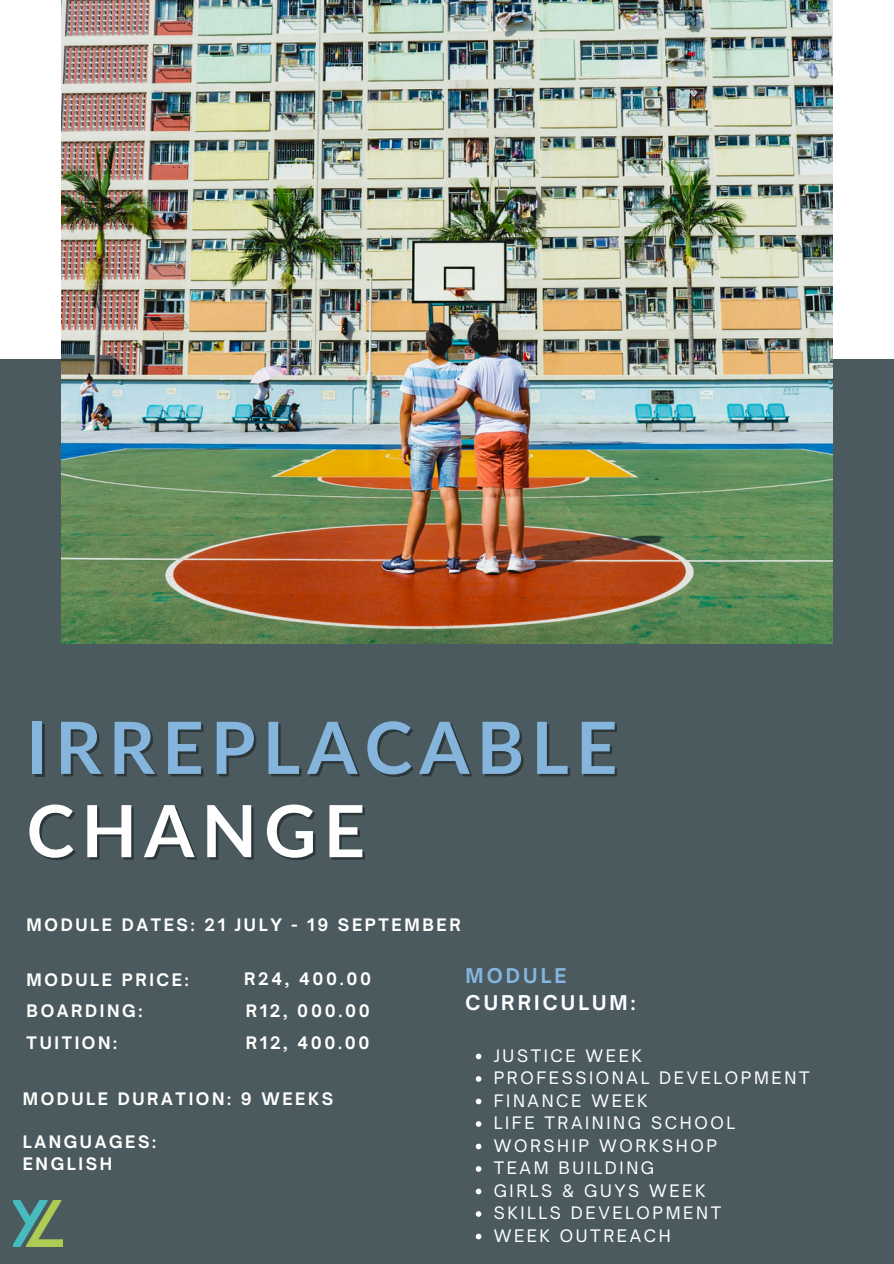
<style>
.page{position:relative;width:894px;height:1264px;background:#fff}
.page>*{position:absolute;margin:0;border:0;box-sizing:border-box;transform-origin:0 0}
.t1{font:700 72px "Lato";letter-spacing:.1em;color:#85b5dc}
.t2{font:700 72px "Lato";letter-spacing:.1em;color:#fff}
.t3{font:700 19.5px "Open Sauce One";letter-spacing:.16em;color:#fff}
.t4{font:700 19.5px "Open Sauce One";letter-spacing:.16em;color:#85b5dc}
.t5{font:16.5px "Open Sauce One";letter-spacing:.16em;color:#fff}
.t6{font:700 16.5px/22.5px "Open Sauce One";letter-spacing:.16em;color:#fff}
</style>
<div class="page">
<div style="left:0;top:359px;width:893px;height:904px;background:#4b5a5e"></div>
<img style="left:62px;top:0;width:769px;height:643px">
<svg style="left:475px;top:1053px;width:6px;height:6px"></svg>
<svg style="left:475px;top:1076px;width:6px;height:5px"></svg>
<svg style="left:475px;top:1098px;width:6px;height:6px"></svg>
<svg style="left:475px;top:1121px;width:6px;height:5px"></svg>
<svg style="left:475px;top:1143px;width:6px;height:6px"></svg>
<svg style="left:475px;top:1166px;width:6px;height:5px"></svg>
<svg style="left:475px;top:1188px;width:6px;height:6px"></svg>
<svg style="left:475px;top:1211px;width:6px;height:5px"></svg>
<svg style="left:475px;top:1233px;width:6px;height:6px"></svg>
<img style="left:14px;top:1200px;width:48px;height:46px">
<h1 class="t1" style="left:27px;top:702px;width:592px">IRREPLACABLE</h1>
<p class="t2" style="left:27px;top:786px;width:340px">CHANGE</p>
<p class="t6" style="left:27px;top:913px;width:435px">MODULE DATES: 21 JULY - 19 SEPTEMBER</p>
<p class="t6" style="left:27px;top:968px;width:163px">MODULE PRICE:</p>
<p class="t6" style="left:27px;top:999px;width:117px">BOARDING:</p>
<p class="t6" style="left:27px;top:1031px;width:92px">TUITION:</p>
<p class="t6" style="left:244px;top:967px;width:128px">R24, 400.00</p>
<p class="t6" style="left:246px;top:994px;width:125px;line-height:32.2px">R12, 000.00<br>R12, 400.00</p>
<p class="t6" style="left:23px;top:1087px;width:312px">MODULE DURATION: 9 WEEKS</p>
<p class="t6" style="left:23px;top:1130px;width:135px">LANGUAGES:<br>ENGLISH</p>
<p class="t4" style="left:465px;top:963px;width:102px">MODULE</p>
<h3 class="t3" style="left:465px;top:990px;width:171px">CURRICULUM:</h3>
<h3 class="t5" style="left:493px;top:1044px;width:150px">JUSTICE WEEK</h3>
<h3 class="t5" style="left:493px;top:1067px;width:317px">PROFESSIONAL DEVELOPMENT</h3>
<h3 class="t5" style="left:493px;top:1089px;width:155px">FINANCE WEEK</h3>
<p class="t5" style="left:493px;top:1112px;width:243px">LIFE TRAINING SCHOOL</p>
<p class="t5" style="left:493px;top:1134px;width:225px">WORSHIP WORKSHOP</p>
<p class="t5" style="left:493px;top:1157px;width:162px">TEAM BUILDING</p>
<p class="t5" style="left:493px;top:1179px;width:213px">GIRLS &amp; GUYS WEEK</p>
<p class="t5" style="left:493px;top:1202px;width:229px">SKILLS DEVELOPMENT</p>
<p class="t5" style="left:493px;top:1224px;width:178px">WEEK OUTREACH</p>
</div>
